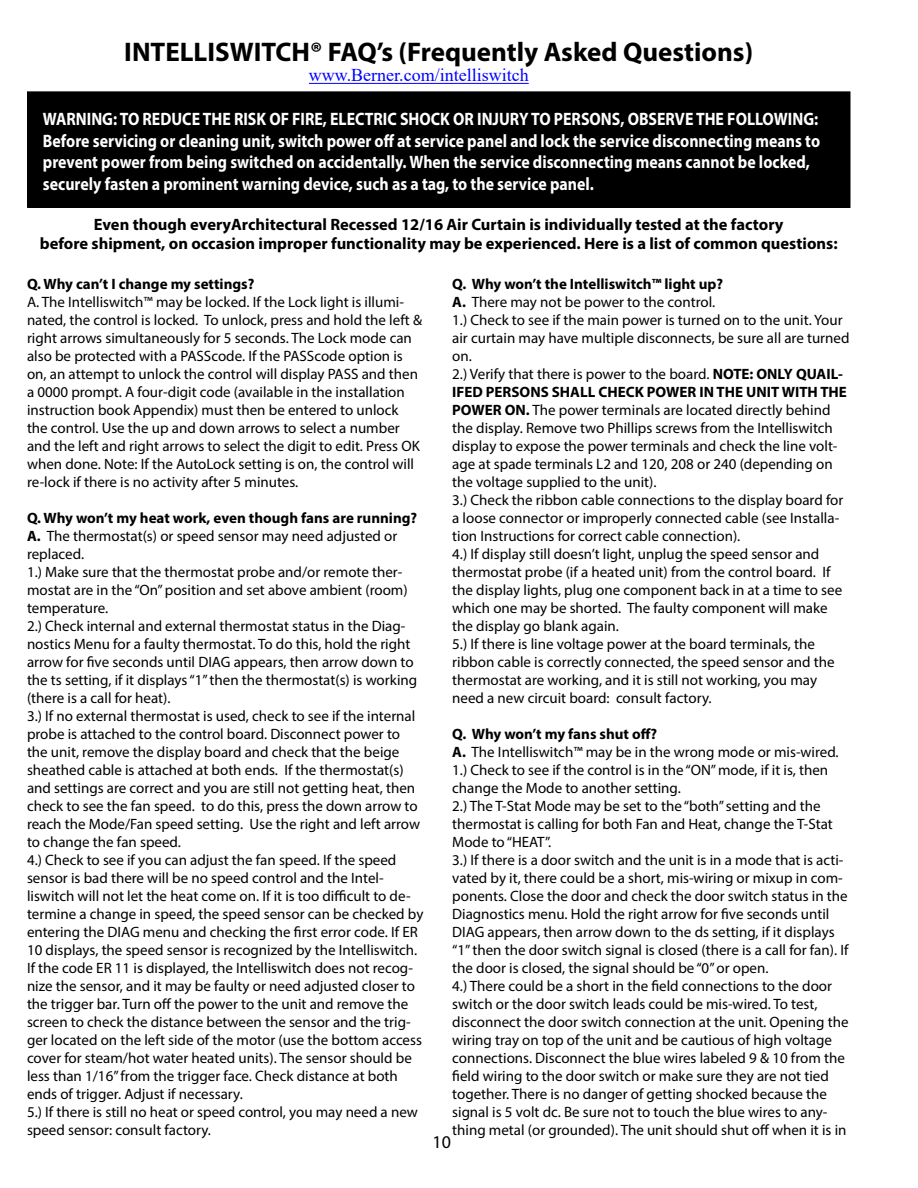
<style>
.page{position:relative;width:918px;height:1188px;background:#fff}
.page>*{position:absolute;margin:0;border:0;box-sizing:border-box;transform-origin:0 0}
.t1{font:700 27px "Myriad Pro";color:#000}
.t2{font:700 18px/21.6px "Myriad Pro";color:#fff;scale:.88 1}
.t3{font:18px "Times New Roman";color:#00f}
.t4{font:18px "Myriad Pro";color:#000}
.t5{font:700 16.5px/19.8px "Myriad Pro";color:#000;text-align:center}
.t6{font:15px/18px "Myriad Pro";color:#000}
.t7{font:700 15px "Myriad Pro";color:#000}
.s1{font-weight:700}
</style>
<div class="page">
<div style="left:28px;top:92px;width:822px;height:115px;background:#000"></div>
<div style="left:27px;top:91px;width:823px;height:117px;border:2px solid #000"></div>
<hr style="left:309px;top:83px;width:220px;height:1px;background:#00f">
<h1 class="t1" style="left:124px;top:34px;width:630px">INTELLISWITCH® FAQ’s (Frequently Asked Questions)</h1>
<p class="t3" style="left:309px;top:63px;width:221px">www.Berner.com/intelliswitch</p>
<p class="t2" style="left:43px;top:108px;width:885px">WARNING: TO REDUCE THE RISK OF FIRE, ELECTRIC SHOCK OR INJURY TO PERSONS, OBSERVE THE FOLLOWING:<br>Before servicing or cleaning unit, switch power off at service panel and lock the service disconnecting means to prevent power from being switched on accidentally. When the service disconnecting means cannot be locked, securely fasten a prominent warning device, such as a tag, to the service panel.</p>
<p class="t5" style="left:40px;top:214px;width:799px">Even though everyArchitectural Recessed 12/16 Air Curtain is individually tested at the factory<br>before shipment, on occasion improper functionality may be experienced. Here is a list of common questions:</p>
<p class="t7" style="left:27px;top:275px;width:229px">Q. Why can’t I change my settings?</p>
<p class="t6" style="left:27px;top:293px;width:397px">A. The Intelliswitch™ may be locked. If the Lock light is illumi&shy;nated, the control is locked. To unlock, press and hold the left &amp; right arrows simultaneously for 5 seconds. The Lock mode can also be protected with a PASScode. If the PASScode option is on, an attempt to unlock the control will display PASS and then a 0000 prompt. A four-digit code (available in the installation instruction book Appendix) must then be entered to unlock the control. Use the up and down arrows to select a number and the left and right arrows to select the digit to edit. Press OK when done. Note: If the AutoLock setting is on, the control will re-lock if there is no activity after 5 minutes.</p>
<p class="t6" style="left:27px;top:509px;width:398px"><span class="s1">Q. Why won’t my heat work, even though fans are running?<br>A.</span> The thermostat(s) or speed sensor may need adjusted or replaced.<br>1.) Make sure that the thermostat probe and/or remote ther&shy;mostat are in the “On” position and set above ambient (room) temperature.<br>2.) Check internal and external thermostat status in the Diag&shy;nostics Menu for a faulty thermostat. To do this, hold the right arrow for five seconds until DIAG appears, then arrow down to the ts setting, if it displays “1” then the thermostat(s) is working (there is a call for heat).<br>3.) If no external thermostat is used, check to see if the internal probe is attached to the control board. Disconnect power to the unit, remove the display board and check that the beige sheathed cable is attached at both ends. If the thermostat(s) and settings are correct and you are still not getting heat, then check to see the fan speed. to do this, press the down arrow to reach the Mode/Fan speed setting. Use the right and left arrow to change the fan speed.<br>4.) Check to see if you can adjust the fan speed. If the speed sensor is bad there will be no speed control and the Intel&shy;liswitch will not let the heat come on. If it is too difficult to de&shy;termine a change in speed, the speed sensor can be checked by entering the DIAG menu and checking the first error code. If ER 10 displays, the speed sensor is recognized by the Intelliswitch.<br>If the code ER 11 is displayed, the Intelliswitch does not recog&shy;nize the sensor, and it may be faulty or need adjusted closer to the trigger bar. Turn off the power to the unit and remove the screen to check the distance between the sensor and the trig&shy;ger located on the left side of the motor (use the bottom access cover for steam/hot water heated units). The sensor should be less than 1/16” from the trigger face. Check distance at both ends of trigger. Adjust if necessary.<br>5.) If there is still no heat or speed control, you may need a new speed sensor: consult factory.</p>
<p class="t6" style="left:452px;top:275px;width:399px"><span class="s1">Q. Why won’t the Intelliswitch™ light up?<br>A.</span> There may not be power to the control.<br>1.) Check to see if the main power is turned on to the unit. Your air curtain may have multiple disconnects, be sure all are turned on.<br>2.) Verify that there is power to the board. <span class="s1">NOTE: ONLY QUAIL-IFED PERSONS SHALL CHECK POWER IN THE UNIT WITH THE POWER ON.</span> The power terminals are located directly behind the display. Remove two Phillips screws from the Intelliswitch display to expose the power terminals and check the line volt&shy;age at spade terminals L2 and 120, 208 or 240 (depending on the voltage supplied to the unit).<br>3.) Check the ribbon cable connections to the display board for a loose connector or improperly connected cable (see Installa&shy;tion Instructions for correct cable connection).<br>4.) If display still doesn’t light, unplug the speed sensor and thermostat probe (if a heated unit) from the control board. If the display lights, plug one component back in at a time to see which one may be shorted. The faulty component will make the display go blank again.<br>5.) If there is line voltage power at the board terminals, the ribbon cable is correctly connected, the speed sensor and the thermostat are working, and it is still not working, you may need a new circuit board: consult factory.</p>
<p class="t6" style="left:452px;top:725px;width:398px"><span class="s1">Q. Why won’t my fans shut off?<br>A.</span> The Intelliswitch™ may be in the wrong mode or mis-wired.<br>1.) Check to see if the control is in the “ON” mode, if it is, then change the Mode to another setting.<br>2.) The T-Stat Mode may be set to the “both” setting and the thermostat is calling for both Fan and Heat, change the T-Stat Mode to “HEAT”.<br>3.) If there is a door switch and the unit is in a mode that is acti&shy;vated by it, there could be a short, mis-wiring or mixup in com&shy;ponents. Close the door and check the door switch status in the Diagnostics menu. Hold the right arrow for five seconds until DIAG appears, then arrow down to the ds setting, if it displays “1” then the door switch signal is closed (there is a call for fan). If the door is closed, the signal should be “0” or open.<br>4.) There could be a short in the field connections to the door switch or the door switch leads could be mis-wired. To test, disconnect the door switch connection at the unit. Opening the wiring tray on top of the unit and be cautious of high voltage connections. Disconnect the blue wires labeled 9 &amp; 10 from the field wiring to the door switch or make sure they are not tied together. There is no danger of getting shocked because the signal is 5 volt dc. Be sure not to touch the blue wires to any&shy;thing metal (or grounded). The unit should shut off when it is in</p>
<p class="t4" style="left:433px;top:1130px;width:20px">10</p>
</div>
